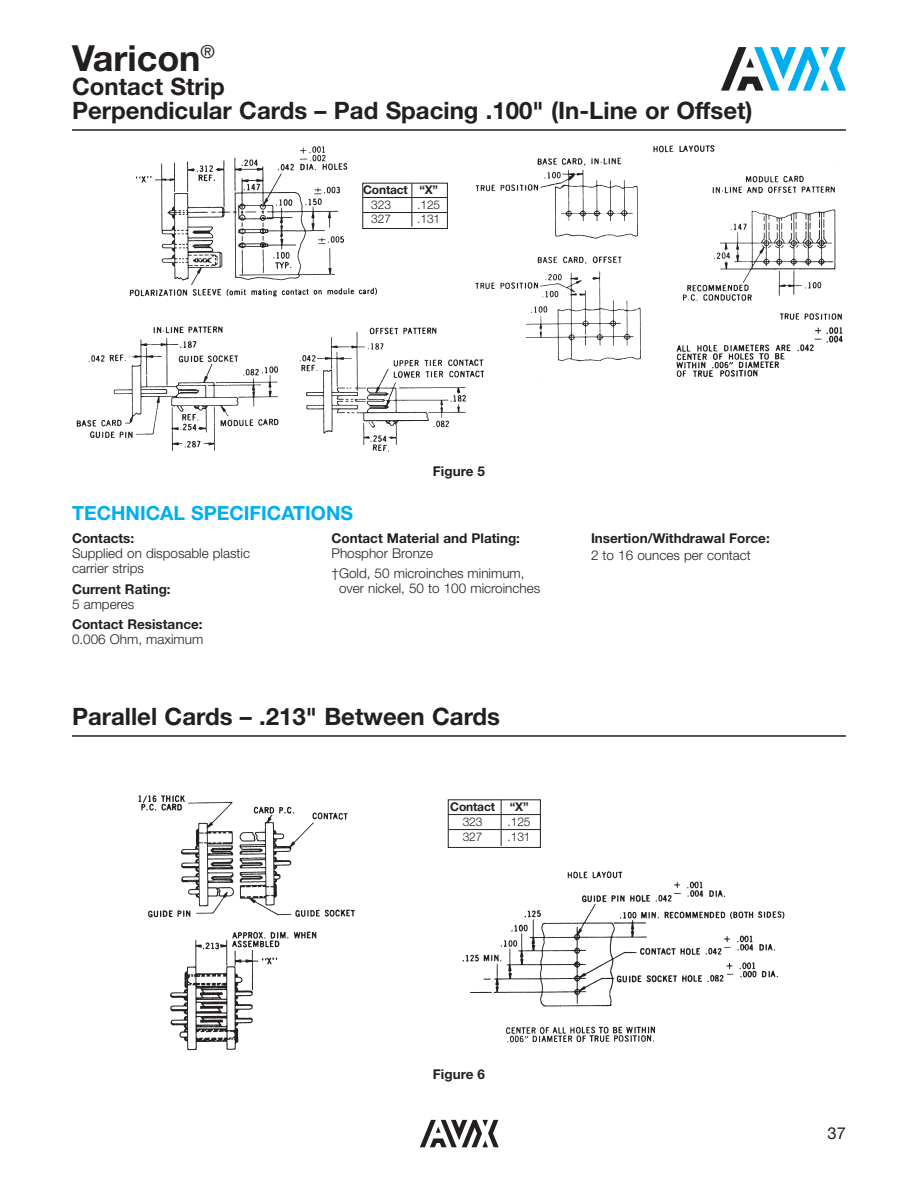
<style>
.page{position:relative;width:918px;height:1188px;background:#fff}
.page>*{position:absolute;margin:0;border:0;box-sizing:border-box;transform-origin:0 0}
.t1{font:700 36px "Helvetica Neue LT Std";color:#231f20}
.t2{font:700 24px/24px "Helvetica Neue LT Std";color:#231f20}
.t3{font:700 19.5px "Helvetica Neue LT Std";color:#00aeef}
.t4{font:16.5px "Helvetica Neue LT Std";color:#231f20}
.t5{font:300 13.5px/15px "Helvetica Neue LT Std";color:#231f20}
.t6{font:700 13.5px "Helvetica Neue LT Std";color:#231f20}
.t7{font:300 12px "Helvetica Neue LT Std";letter-spacing:-.01em;color:#231f20}
.t8{font:700 12px "Helvetica Neue LT Std";letter-spacing:-.01em;color:#231f20}
</style>
<div class="page">
<svg style="left:721px;top:47px;width:125px;height:44px"></svg>
<svg style="left:420px;top:1120px;width:79px;height:27px"></svg>
<hr style="left:72px;top:129px;width:774px;height:2px;background:#231f20">
<img style="left:129px;top:146px;width:248px;height:151px">
<img style="left:76px;top:326px;width:203px;height:125px">
<img style="left:299px;top:327px;width:173px;height:125px">
<img style="left:472px;top:143px;width:371px;height:235px">
<svg style="left:362px;top:182px;width:86px;height:47px"></svg>
<hr style="left:363px;top:212px;width:84px;height:1px;background:#231f20">
<hr style="left:412px;top:184px;width:1px;height:43px;background:#231f20">
<hr style="left:72px;top:735px;width:774px;height:2px;background:#231f20">
<img style="left:138px;top:795px;width:217px;height:123px">
<img style="left:170px;top:931px;width:147px;height:120px">
<img style="left:462px;top:871px;width:323px;height:172px">
<svg style="left:448px;top:799px;width:93px;height:49px"></svg>
<hr style="left:449px;top:829px;width:91px;height:1px;background:#231f20">
<hr style="left:501px;top:800px;width:1px;height:46px;background:#231f20">
<h1 class="t1" style="left:72px;top:45px;width:145px">Varicon<sup>®</sup></h1>
<h2 class="t2" style="left:72px;top:77px;width:682px">Contact Strip<br>Perpendicular Cards – Pad Spacing .100" (In-Line or Offset)</h2>
<p class="t8" style="left:363px;top:186px;width:77px">Contact “X”</p>
<p class="t7" style="left:371px;top:201px;width:21px">323</p>
<p class="t7" style="left:417px;top:201px;width:24px">.125</p>
<p class="t7" style="left:371px;top:214px;width:21px">327</p>
<p class="t7" style="left:417px;top:214px;width:24px">.131</p>
<p class="t6" style="left:433px;top:466px;width:54px">Figure 5</p>
<h3 class="t3" style="left:72px;top:506px;width:283px">TECHNICAL SPECIFICATIONS</h3>
<p class="t6" style="left:72px;top:534px;width:64px">Contacts:</p>
<p class="t5" style="left:72px;top:547px;width:180px">Supplied on disposable plastic carrier strips</p>
<p class="t6" style="left:72px;top:585px;width:100px">Current Rating:</p>
<p class="t5" style="left:72px;top:598px;width:64px">5 amperes</p>
<p class="t6" style="left:72px;top:619px;width:132px">Contact Resistance:</p>
<p class="t5" style="left:72px;top:633px;width:133px">0.006 Ohm, maximum</p>
<p class="t6" style="left:332px;top:534px;width:190px">Contact Material and Plating:</p>
<p class="t5" style="left:332px;top:545px;width:195px;line-height:19.5px">Phosphor Bronze<br>†Gold, 50 microinches minimum,</p>
<p class="t5" style="left:339px;top:582px;width:203px">over nickel, 50 to 100 microinches</p>
<h2 class="t2" style="left:72px;top:707px;width:430px">Parallel Cards – .213" Between Cards</h2>
<p class="t8" style="left:450px;top:803px;width:80px">Contact “X”</p>
<p class="t7" style="left:463px;top:818px;width:21px">323</p>
<p class="t7" style="left:508px;top:818px;width:24px">.125</p>
<p class="t7" style="left:463px;top:833px;width:21px">327</p>
<p class="t7" style="left:508px;top:833px;width:24px">.131</p>
<p class="t6" style="left:591px;top:534px;width:180px">Insertion/Withdrawal Force:</p>
<p class="t5" style="left:591px;top:549px;width:161px">2 to 16 ounces per contact</p>
<p class="t6" style="left:433px;top:1070px;width:54px">Figure 6</p>
<p class="t4" style="left:828px;top:1127px;width:20px">37</p>
</div>
